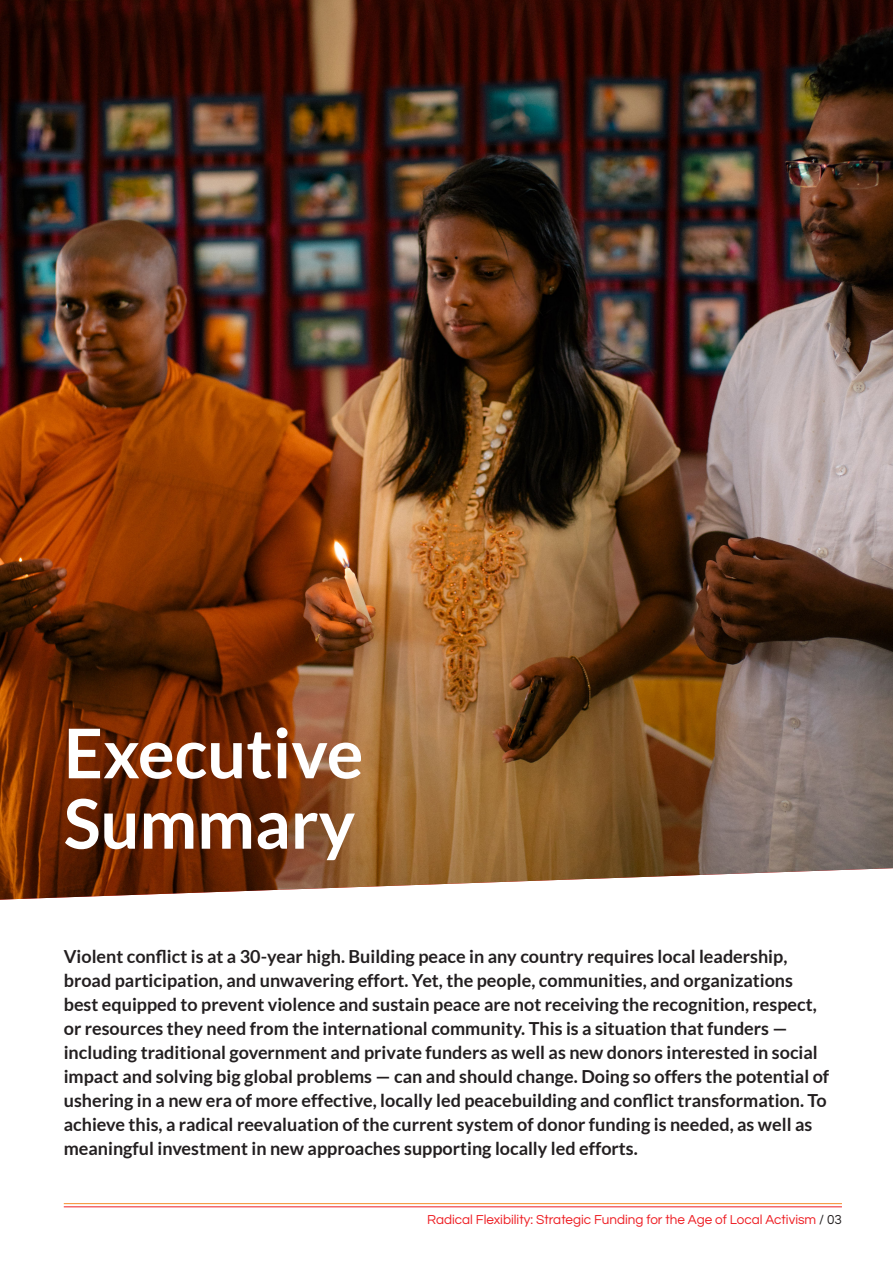
<style>
.page{position:relative;width:893px;height:1263px;background:#fff}
.page>*{position:absolute;margin:0;border:0;box-sizing:border-box;transform-origin:0 0}
.t1{font:700 68.55px/70.3px "Lato";color:#fff}
.Body{font:700 18px/24px "Lato";color:#231f20}
.t2{font:13.5px "Questrial";color:#ee1d23}
.s1{color:#231f20}
</style>
<div class="page">
<hr style="left:64px;top:1203px;width:778px;height:1px;background:#f68c29">
<hr style="left:64px;top:1206px;width:778px;height:1px;background:#ee1d23">
<img style="left:0;top:0;width:893px;height:900px">
<p class="t1" style="left:64px;top:717px;width:301px">Executive<br>Summary</p>
<p class="Body" style="left:64px;top:944px;width:767px">Violent conflict is at a 30-year high. Building peace in any country requires local leadership, broad participation, and unwavering effort. Yet, the people, communities, and organizations best equipped to prevent violence and sustain peace are not receiving the recognition, respect, or resources they need from the international community. This is a situation that funders — including traditional government and private funders as well as new donors interested in social impact and solving big global problems — can and should change. Doing so offers the potential of ushering in a new era of more effective, locally led peacebuilding and conflict transformation. To achieve this, a radical reevaluation of the current system of donor funding is needed, as well as meaningful investment in new approaches supporting locally led efforts.</p>
<p class="t2" style="left:427px;top:1213px;width:416px">Radical Flexibility: Strategic Funding for the Age of Local Activism <span class="s1">/ 03</span></p>
</div>
